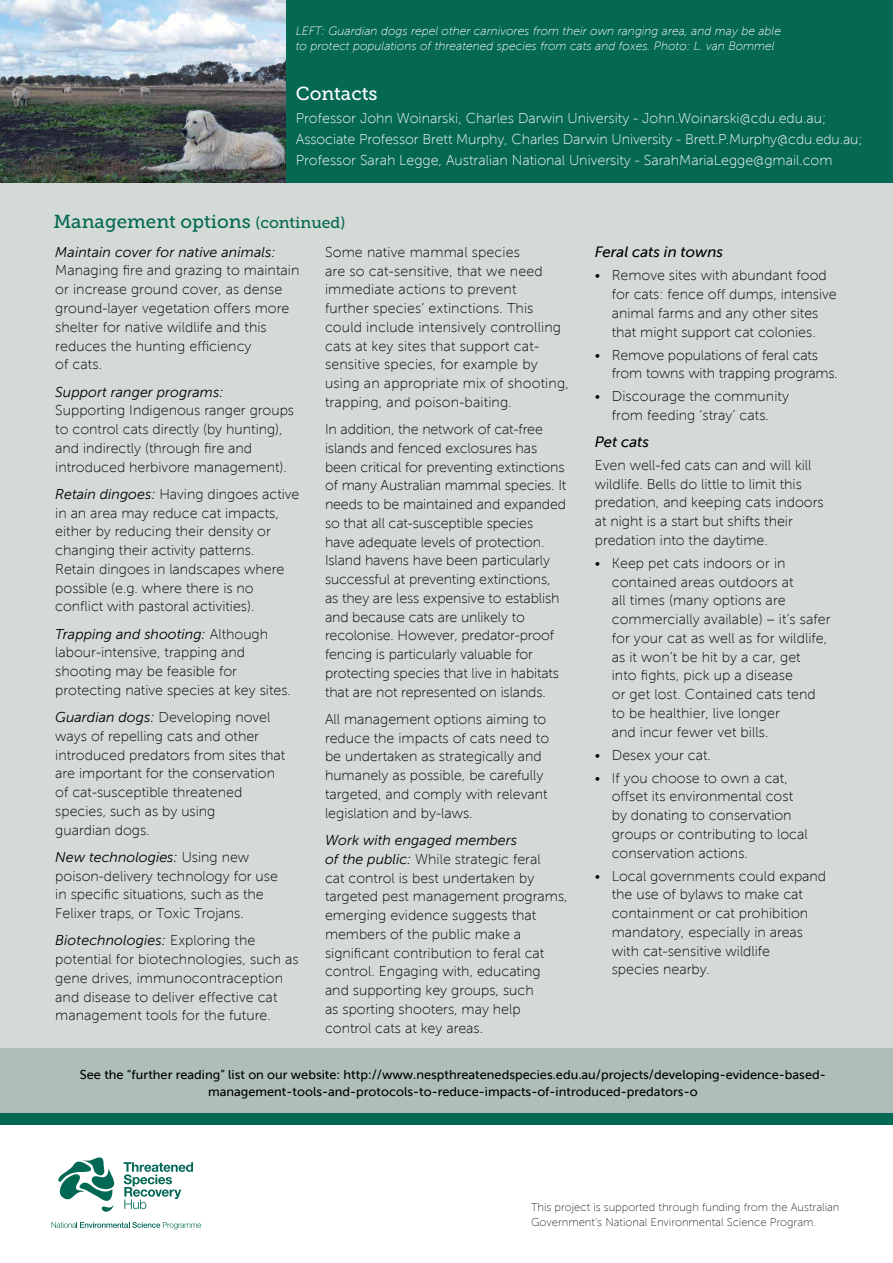
<style>
.page{position:relative;width:893px;height:1263px;background:#fff}
.page>*{position:absolute;margin:0;border:0;box-sizing:border-box;transform-origin:0 0}
.t1{font:18.75px "Museo Slab 500";color:#046852}
.t2{font:18.75px "Museo Slab 500";color:#fff}
.t3{font:italic 15px "Museo Sans 500";color:#000}
.t4{font:14.25px/18.8px "Museo Sans 100";color:#000}
.t5{font:14.25px/21.3px "Museo Sans 100";color:#fff}
.t6{font:italic 14.25px "Museo Sans 300";color:#000}
.t7{font:12.75px/16.5px "Museo Sans 500";color:#000;text-align:center}
.t8{font:italic 12px/15px "Museo Sans 100";color:#fff}
.t9{font:11.25px/15px "Museo Sans 100";color:#000}
.s1{font-size:15.75px}
.s2{font-family:"Museo Sans 300";font-style:italic}
.s3{font-family:"Museo Sans 100";font-style:normal}
</style>
<div class="page">
<svg style="left:124px;top:1162px;width:69px;height:47px"></svg>
<svg style="left:58px;top:1157px;width:56px;height:55px"></svg>
<svg style="left:52px;top:1222px;width:149px;height:7px"></svg>
<div style="left:0;top:182px;width:893px;height:875px;background:#d4dbd7"></div>
<div style="left:0;top:1048px;width:893px;height:66px;background:#aebfb7"></div>
<div style="left:0;top:1114px;width:893px;height:11px;background:#046852"></div>
<div style="left:0;top:0;width:893px;height:183px;background:#046852"></div>
<img style="left:0;top:0;width:286px;height:183px">
<p class="t8" style="left:296px;top:24px;width:487px">LEFT: Guardian dogs repel other carnivores from their own ranging area, and may be able to protect populations of threatened species from cats and foxes. Photo: L. van Bommel</p>
<h1 class="t2" style="left:296px;top:83px;width:83px">Contacts</h1>
<p class="t5" style="left:296px;top:107px;width:568px">Professor John Woinarski, Charles Darwin University - John.Woinarski@cdu.edu.au;<br>Associate Professor Brett Murphy, Charles Darwin University - Brett.P.Murphy@cdu.edu.au;<br>Professor Sarah Legge, Australian National University - SarahMariaLegge@gmail.com</p>
<h1 class="t1" style="left:53px;top:211px;width:293px">Management options <span class="s1">(continued)</span></h1>
<p class="t6" style="left:55px;top:244px;width:222px">Maintain cover for native animals:</p>
<p class="t4" style="left:55px;top:261px;width:246px">Managing fire and grazing to maintain or increase ground cover, as dense ground-layer vegetation offers more shelter for native wildlife and this reduces the hunting efficiency<br>of cats.</p>
<p class="t6" style="left:55px;top:384px;width:170px">Support ranger programs:</p>
<p class="t4" style="left:55px;top:401px;width:240px">Supporting Indigenous ranger groups to control cats directly (by hunting), and indirectly (through fire and introduced herbivore management).</p>
<p class="t4" style="left:55px;top:485px;width:246px"><span class="s2">Retain dingoes:</span> Having dingoes active in an area may reduce cat impacts, either by reducing their density or changing their activity patterns.<br>Retain dingoes in landscapes where possible (e.g. where there is no conflict with pastoral activities).</p>
<p class="t6" style="left:55px;top:626px;width:214px">Trapping and shooting: <span class="s3">Although</span></p>
<p class="t4" style="left:55px;top:643px;width:237px">labour-intensive, trapping and shooting may be feasible for protecting native species at key sites.</p>
<p class="t4" style="left:55px;top:708px;width:232px"><span class="s2">Guardian dogs:</span> Developing novel ways of repelling cats and other introduced predators from sites that are important for the conservation of cat-susceptible threatened species, such as by using<br>guardian dogs.</p>
<p class="t6" style="left:55px;top:849px;width:196px">New technologies: <span class="s3">Using new</span></p>
<p class="t4" style="left:55px;top:866px;width:224px">poison-delivery technology for use in specific situations, such as the<br>Felixer traps, or Toxic Trojans.</p>
<p class="t6" style="left:55px;top:933px;width:202px">Biotechnologies: <span class="s3">Exploring the</span></p>
<p class="t4" style="left:55px;top:950px;width:245px">potential for biotechnologies, such as gene drives, immunocontraception and disease to deliver effective cat management tools for the future.</p>
<p class="t4" style="left:325px;top:243px;width:245px">Some native mammal species<br>are so cat-sensitive, that we need immediate actions to prevent<br>further species’ extinctions. This could include intensively controlling cats at key sites that support cat&shy;sensitive species, for example by using an appropriate mix of shooting, trapping, and poison-baiting.</p>
<p class="t4" style="left:325px;top:420px;width:243px">In addition, the network of cat-free islands and fenced exclosures has been critical for preventing extinctions of many Australian mammal species. It needs to be maintained and expanded so that all cat-susceptible species have adequate levels of protection.<br>Island havens have been particularly successful at preventing extinctions, as they are less expensive to establish and because cats are unlikely to recolonise. However, predator-proof fencing is particularly valuable for protecting species that live in habitats that are not represented on islands.</p>
<p class="t4" style="left:325px;top:710px;width:226px">All management options aiming to reduce the impacts of cats need to be undertaken as strategically and humanely as possible, be carefully targeted, and comply with relevant legislation and by-laws.</p>
<p class="t6" style="left:325px;top:832px;width:194px">Work with engaged members</p>
<p class="t4" style="left:325px;top:850px;width:244px"><span class="s2">of the public:</span> While strategic feral<br>cat control is best undertaken by targeted pest management programs, emerging evidence suggests that members of the public make a significant contribution to feral cat control. Engaging with, educating and supporting key groups, such<br>as sporting shooters, may help control cats at key areas.</p>
<p class="t3" style="left:595px;top:244px;width:130px">Feral cats in towns</p>
<p class="t4" style="left:612px;top:266px;width:227px;text-indent:-17px">• Remove sites with abundant food for cats: fence off dumps, intensive animal farms and any other sites that might support cat colonies.</p>
<p class="t4" style="left:612px;top:345px;width:228px;text-indent:-17px">• Remove populations of feral cats from towns with trapping programs.</p>
<p class="t4" style="left:595px;top:387px;width:196px;text-align:center">• Discourage the community from feeding ‘stray’ cats.</p>
<p class="t3" style="left:595px;top:433px;width:56px">Pet cats</p>
<p class="t4" style="left:595px;top:456px;width:231px">Even well-fed cats can and will kill wildlife. Bells do little to limit this predation, and keeping cats indoors at night is a start but shifts their predation into the daytime.</p>
<p class="t4" style="left:612px;top:554px;width:220px;text-indent:-17px">• Keep pet cats indoors or in contained areas outdoors at<br>all times (many options are commercially available) – it’s safer for your cat as well as for wildlife, as it won’t be hit by a car, get<br>into fights, pick up a disease<br>or get lost. Contained cats tend to be healthier, live longer<br>and incur fewer vet bills.</p>
<p class="t4" style="left:595px;top:745px;width:118px">• Desex your cat.</p>
<p class="t4" style="left:612px;top:768px;width:197px;text-indent:-17px">• If you choose to own a cat, offset its environmental cost by donating to conservation groups or contributing to local conservation actions.</p>
<p class="t4" style="left:612px;top:866px;width:216px;text-indent:-17px">• Local governments could expand the use of bylaws to make cat containment or cat prohibition mandatory, especially in areas with cat-sensitive wildlife<br>species nearby.</p>
<p class="t7" style="left:80px;top:1066px;width:747px">See the “further reading” list on our website: http://www.nespthreatenedspecies.edu.au/projects/developing-evidence-based&shy;management-tools-and-protocols-to-reduce-impacts-of-introduced-predators-o</p>
<p class="t9" style="left:531px;top:1200px;width:310px">This project is supported through funding from the Australian<br>Government’s National Environmental Science Program.</p>
</div>
